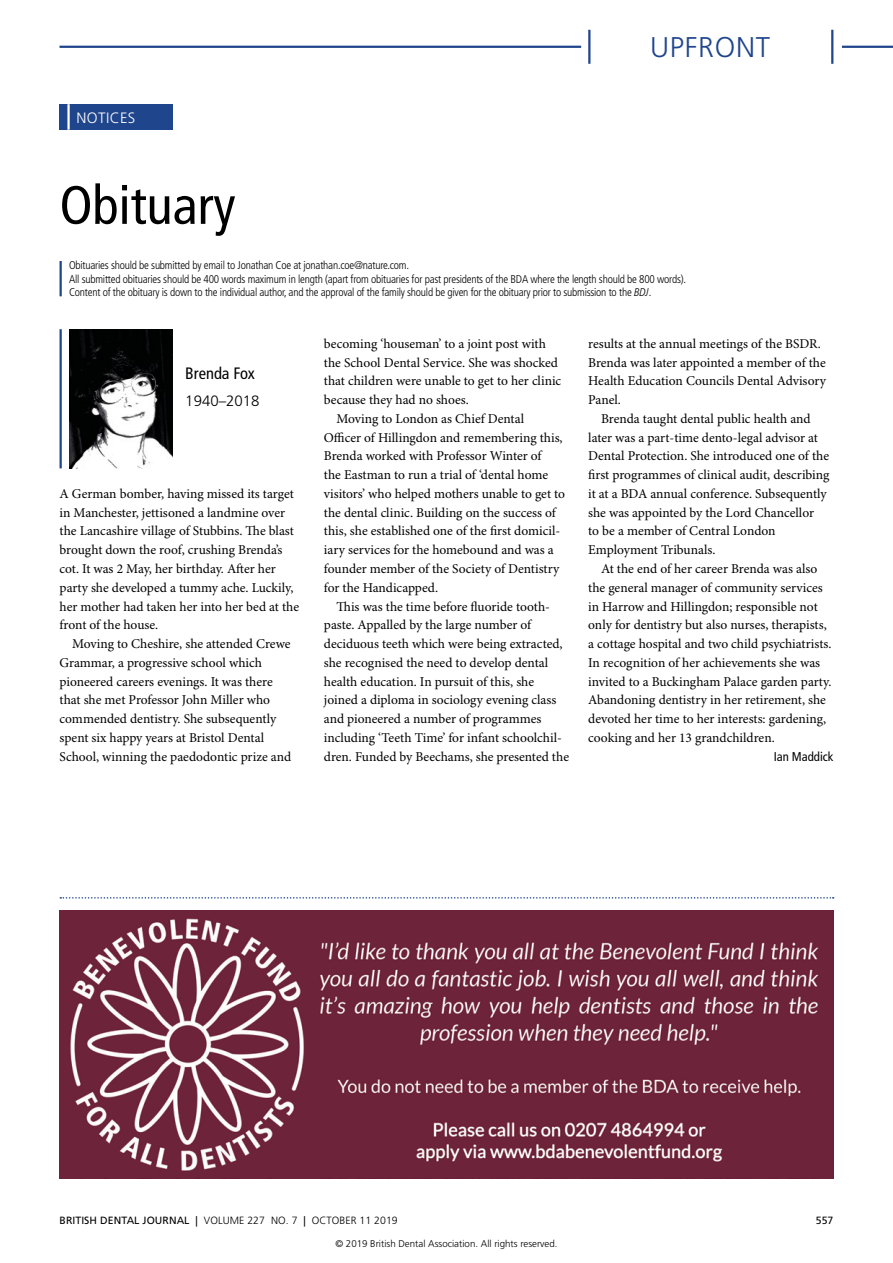
<style>
.page{position:relative;width:893px;height:1263px;background:#fff}
.page>*{position:absolute;margin:0;border:0;box-sizing:border-box;transform-origin:0 0}
.NoXML_Title_1{font:condensed 54px "Frutiger LT Std";color:#000}
.t1{font:300 28.5px "Frutiger LT Std";letter-spacing:.025em;color:#1f458c}
.Title_6_57_Obituary{font:condensed 16.5px "Frutiger LT Std";color:#000}
.Para_SubTitle_2_Obit{font:300 15px "Frutiger LT Std";color:#000}
.NoXML_page_tag{font:300 15px "Frutiger LT Std";letter-spacing:.025em;color:#fff}
.Para_9pt_ragged{font:13.5px/18.8px "Minion Pro";color:#000}
.Para_9pt_ragged_1st{font:13.5px/18.8px "Minion Pro";letter-spacing:-.005em;color:#000}
.Para_Author_4_obitua{font:condensed 12.75px "Frutiger LT Std";color:#000}
.NoXML_Trailer_Letter{font:300 condensed 11.25px "Frutiger LT Std";letter-spacing:-.02em;color:#000}
.t2{font:10.5px "Frutiger LT Std";letter-spacing:.005em;color:#000}
.t3{font:300 10.5px "Frutiger LT Std";letter-spacing:.005em;color:#000}
.t4{font:300 9.75px "Frutiger LT Std";color:#000}
.s1{font-style:italic}
.s2{font-weight:300}
</style>
<div class="page">
<div style="left:60px;top:104px;width:113px;height:26px;background:#1f458c"></div>
<hr style="left:67px;top:104px;width:3px;height:26px;background:#fff">
<hr style="left:60px;top:261px;width:2px;height:35px;background:#1f458c">
<img style="left:69px;top:329px;width:104px;height:139px">
<hr style="left:60px;top:329px;width:2px;height:139px;background:#1f458c">
<svg style="left:60px;top:897px;width:774px;height:1px"></svg>
<img style="left:60px;top:910px;width:774px;height:268px">
<hr style="left:60px;top:46px;width:521px;height:2px;background:#1f458c">
<hr style="left:842px;top:46px;width:51px;height:2px;background:#1f458c">
<hr style="left:588px;top:30px;width:2px;height:34px;background:#1f458c">
<hr style="left:831px;top:30px;width:2px;height:34px;background:#1f458c">
<p class="NoXML_page_tag" style="left:77px;top:109px;width:60px">NOTICES</p>
<h2 class="t1" style="left:650px;top:31px;width:121px">UPFRONT</h2>
<p class="NoXML_Title_1" style="left:60px;top:174px;width:177px">Obituary</p>
<p class="NoXML_Trailer_Letter" style="left:69px;top:259px;width:341px">Obituaries should be submitted by email to Jonathan Coe at jonathan.coe@nature.com.</p>
<p class="NoXML_Trailer_Letter" style="left:69px;top:273px;width:619px">All submitted obituaries should be 400 words maximum in length (apart from obituaries for past presidents of the BDA where the length should be 800 words).</p>
<p class="NoXML_Trailer_Letter" style="left:69px;top:286px;width:584px">Content of the obituary is down to the individual author, and the approval of the family should be given for the obituary prior to submission to the <span class="s1">BDJ</span>.</p>
<p class="Title_6_57_Obituary" style="left:185px;top:364px;width:71px">Brenda Fox</p>
<p class="Para_SubTitle_2_Obit" style="left:185px;top:393px;width:76px">1940–2018</p>
<p class="Para_9pt_ragged_1st" style="left:60px;top:485px;width:241px">A German bomber, having missed its target in Manchester, jettisoned a landmine over the Lancashire village of Stubbins. The blast brought down the roof, crushing Brenda’s cot. It was 2 May, her birthday. After her party she developed a tummy ache. Luckily, her mother had taken her into her bed at the front of the house.</p>
<p class="Para_9pt_ragged" style="left:60px;top:635px;width:233px;text-indent:13px">Moving to Cheshire, she attended Crewe Grammar, a progressive school which pioneered careers evenings. It was there that she met Professor John Miller who commended dentistry. She subsequently spent six happy years at Bristol Dental School, winning the paedodontic prize and</p>
<p class="Para_9pt_ragged" style="left:324px;top:335px;width:239px">becoming ‘houseman’ to a joint post with the School Dental Service. She was shocked that children were unable to get to her clinic because they had no shoes.</p>
<p class="Para_9pt_ragged" style="left:324px;top:410px;width:243px;text-indent:13px">Moving to London as Chief Dental<br>Officer of Hillingdon and remembering this, Brenda worked with Professor Winter of<br>the Eastman to run a trial of ‘dental home visitors’ who helped mothers unable to get to the dental clinic. Building on the success of this, she established one of the first domicil&shy;iary services for the homebound and was a founder member of the Society of Dentistry for the Handicapped.</p>
<p class="Para_9pt_ragged" style="left:324px;top:597px;width:247px;text-indent:13px">This was the time before fluoride tooth&shy;paste. Appalled by the large number of deciduous teeth which were being extracted, she recognised the need to develop dental health education. In pursuit of this, she joined a diploma in sociology evening class and pioneered a number of programmes including ‘Teeth Time’ for infant schoolchil&shy;dren. Funded by Beechams, she presented the</p>
<p class="Para_9pt_ragged" style="left:588px;top:335px;width:239px">results at the annual meetings of the BSDR.<br>Brenda was later appointed a member of the Health Education Councils Dental Advisory Panel.</p>
<p class="Para_9pt_ragged" style="left:588px;top:410px;width:243px;text-indent:13px">Brenda taught dental public health and later was a part-time dento-legal advisor at Dental Protection. She introduced one of the first programmes of clinical audit, describing it at a BDA annual conference. Subsequently she was appointed by the Lord Chancellor<br>to be a member of Central London Employment Tribunals.</p>
<p class="Para_9pt_ragged" style="left:588px;top:560px;width:245px;text-indent:13px">At the end of her career Brenda was also the general manager of community services in Harrow and Hillingdon; responsible not only for dentistry but also nurses, therapists, a cottage hospital and two child psychiatrists.<br>In recognition of her achievements she was invited to a Buckingham Palace garden party.<br>Abandoning dentistry in her retirement, she devoted her time to her interests: gardening, cooking and her 13 grandchildren.</p>
<p class="Para_Author_4_obitua" style="left:774px;top:749px;width:61px">Ian Maddick</p>
<p class="t2" style="left:60px;top:1214px;width:268px">BRITISH DENTAL JOURNAL | <span class="s2">VOLUME 227 NO. 7</span> | <span class="s2">Octo</span></p>
<p class="t3" style="left:339px;top:1214px;width:60px">ber 11 2019</p>
<p class="t2" style="left:816px;top:1214px;width:19px">557</p>
<p class="t4" style="left:335px;top:1238px;width:224px">© 2019 British Dental Association. All rights reserved.</p>
</div>
